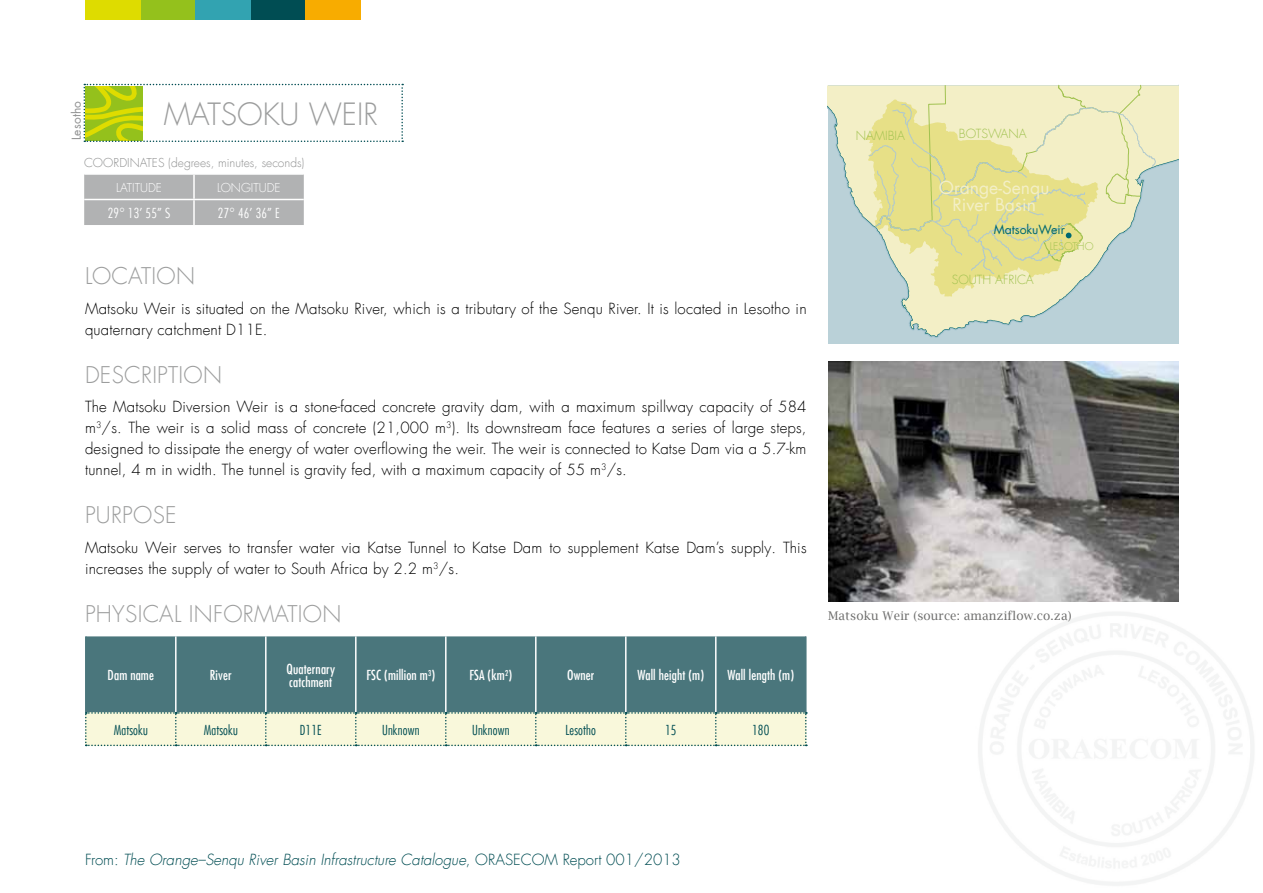
<style>
.page{position:relative;width:1263px;height:893px;background:#fff}
.page>*{position:absolute;margin:0;border:0;box-sizing:border-box;transform-origin:0 0}
.t1{font:300 30px "Futura Com";color:#9c9d9d}
.t2{font:300 22.5px "Futura Com";letter-spacing:.01em;color:#9c9d9d}
.t3{font:17.55px/17.5px "Futura Com";color:#f3efc6;text-align:center}
.t4{font:300 15px/21px "Futura Com";letter-spacing:.01em;color:#000}
.t5{font:italic 300 15px "Futura Com";color:#004d53}
.t6{font:500 condensed 13.5px/13.5px "Futura Com";letter-spacing:.01em;color:#fff}
.t7{font:300 condensed 13.5px "Futura Com";letter-spacing:.01em;color:#004d53}
.t8{font:300 condensed 13.5px "Futura Com";letter-spacing:.01em;color:#fff}
.t9{font:300 12.3px "Futura Com";color:#a1c250}
.t10{font:12.3px "Futura Com";color:#006870}
.t11{font:300 12px "Futura Com";color:#919292}
.t12{font:12px "Lucida Bright";letter-spacing:.01em;color:#6f6f6e}
.t13{font:300 12px "Futura Com";color:#fff}
.t14{font:12px "Futura Com";letter-spacing:.01em;color:#919292}
.t15{font:300 10.35px "Futura Com";color:#a1c250}
.s1{font-style:normal}
</style>
<div class="page">
<div style="left:250px;top:0;width:55px;height:20px;background:#004d53"></div>
<div style="left:140px;top:0;width:55px;height:20px;background:#94c11c"></div>
<div style="left:85px;top:0;width:55px;height:20px;background:#dedc00"></div>
<div style="left:305px;top:0;width:55px;height:20px;background:#f8ac00"></div>
<div style="left:195px;top:0;width:55px;height:20px;background:#32a3b1"></div>
<svg style="left:84px;top:84px;width:319px;height:58px"></svg>
<div style="left:84px;top:175px;width:220px;height:50px;background:#b1b2b3"></div>
<hr style="left:84px;top:199px;width:110px;height:1px;background:#fff">
<hr style="left:194px;top:199px;width:110px;height:1px;background:#fff">
<hr style="left:193px;top:200px;width:2px;height:25px;background:#fff">
<hr style="left:193px;top:175px;width:2px;height:24px;background:#fff">
<img style="left:828px;top:361px;width:351px;height:241px">
<div style="left:87px;top:636px;width:718px;height:76px;background:#4a767c"></div>
<hr style="left:175px;top:636px;width:2px;height:76px;background:#fff">
<hr style="left:265px;top:636px;width:2px;height:76px;background:#fff">
<hr style="left:355px;top:636px;width:2px;height:76px;background:#fff">
<hr style="left:445px;top:636px;width:1px;height:76px;background:#fff">
<hr style="left:535px;top:636px;width:1px;height:76px;background:#fff">
<hr style="left:625px;top:636px;width:1px;height:76px;background:#fff">
<hr style="left:715px;top:636px;width:1px;height:76px;background:#fff">
<hr style="left:805px;top:636px;width:1px;height:76px;background:#4a767c">
<hr style="left:85px;top:636px;width:2px;height:76px;background:#4a767c">
<svg style="left:85px;top:712px;width:722px;height:34px;background:#edefd4"></svg>
<svg style="left:828px;top:84px;width:351px;height:252px;background:#cad9d1"></svg>
<svg style="left:865px;top:99px;width:234px;height:198px;background:#dfe3c1"></svg>
<svg style="left:868px;top:84px;width:288px;height:190px;background:#e5e4ab"></svg>
<p class="t14" style="left:68px;top:140px;width:41px;rotate:-90deg">Lesotho</p>
<h1 class="t1" style="left:164px;top:95px;width:209px">Matsoku Weir</h1>
<p class="t11" style="left:84px;top:155px;width:11px">COO</p>
<p class="t11" style="left:113px;top:155px;width:21px">RDINATES</p>
<p class="t11" style="left:168px;top:155px;width:138px">(degrees, minutes, seconds)</p>
<p class="t13" style="left:116px;top:179px;width:11px">LATITU</p>
<p class="t13" style="left:148px;top:179px;width:14px">DE</p>
<p class="t13" style="left:217px;top:179px;width:13px">LONGITU</p>
<p class="t13" style="left:267px;top:179px;width:14px">DE</p>
<p class="t8" style="left:108px;top:204px;width:64px">29° 13’ 55” S</p>
<p class="t8" style="left:218px;top:204px;width:63px">27° 46’ 36” E</p>
<h2 class="t2" style="left:85px;top:261px;width:111px">Location</h2>
<p class="t4" style="left:85px;top:298px;width:723px">Matsoku Weir is situated on the Matsoku River, which is a tributary of the Senqu River. It is located in Lesotho in quaternary catchment D11E.</p>
<h2 class="t2" style="left:85px;top:360px;width:139px">Description</h2>
<p class="t4" style="left:85px;top:396px;width:723px;text-align:justify">The Matsoku Diversion Weir is a stone-faced concrete gravity dam, with a maximum spillway capacity of 584 m<sup>3</sup>/s. The weir is a solid mass of concrete (21,000 m<sup>3</sup>). Its downstream face features a series of large steps, designed to dissipate the energy of water overflowing the weir. The weir is connected to Katse Dam via a 5.7-km tunnel, 4 m in width. The tunnel is gravity fed, with a maximum capacity of 55 m<sup>3</sup>/s.</p>
<h2 class="t2" style="left:85px;top:500px;width:93px">Purpose</h2>
<p class="t4" style="left:85px;top:537px;width:723px">Matsoku Weir serves to transfer water via Katse Tunnel to Katse Dam to supplement Katse Dam’s supply. This increases the supply of water to South Africa by 2.2 m<sup>3</sup>/s.</p>
<h2 class="t2" style="left:85px;top:599px;width:258px">Physical information</h2>
<p class="t6" style="left:108px;top:668px;width:48px">Dam name</p>
<p class="t6" style="left:210px;top:668px;width:23px">River</p>
<p class="t6" style="left:286px;top:661px;width:50px">Quaternary catchment</p>
<p class="t6" style="left:366px;top:668px;width:70px">FSC (million m<sup>3</sup>)</p>
<p class="t6" style="left:469px;top:668px;width:44px">FSA (km<sup>2</sup>)</p>
<p class="t6" style="left:567px;top:668px;width:29px">Owner</p>
<p class="t6" style="left:637px;top:668px;width:68px">Wall height (m)</p>
<p class="t6" style="left:727px;top:668px;width:68px">Wall length (m)</p>
<p class="t7" style="left:114px;top:721px;width:36px">Matsoku</p>
<p class="t7" style="left:204px;top:721px;width:36px">Matsoku</p>
<p class="t7" style="left:300px;top:721px;width:23px">D11E</p>
<p class="t7" style="left:382px;top:721px;width:39px">Unknown</p>
<p class="t7" style="left:472px;top:721px;width:39px">Unknown</p>
<p class="t7" style="left:566px;top:721px;width:32px">Lesotho</p>
<p class="t7" style="left:665px;top:721px;width:13px">15</p>
<p class="t7" style="left:752px;top:721px;width:19px">180</p>
<p class="t9" style="left:856px;top:128px;width:51px">NAMIBIA</p>
<p class="t9" style="left:959px;top:126px;width:69px">BOTSWANA</p>
<p class="t3" style="left:939px;top:178px;width:112px">Orange-Senqu<br>River Basin</p>
<p class="t10" style="left:994px;top:221px;width:73px">MatsokuWeir</p>
<p class="t9" style="left:952px;top:271px;width:84px">SOUTH AFRICA</p>
<p class="t15" style="left:1050px;top:239px;width:45px">LESOTHO</p>
<p class="t12" style="left:828px;top:608px;width:245px">Matsoku Weir (source: amanziflow.co.za)</p>
<p class="t5" style="left:85px;top:850px;width:597px"><span class="s1">From:</span> The Orange–Senqu River Basin Infrastructure Catalogue<span class="s1">, ORASECOM Report 001/2013</span></p>
</div>
